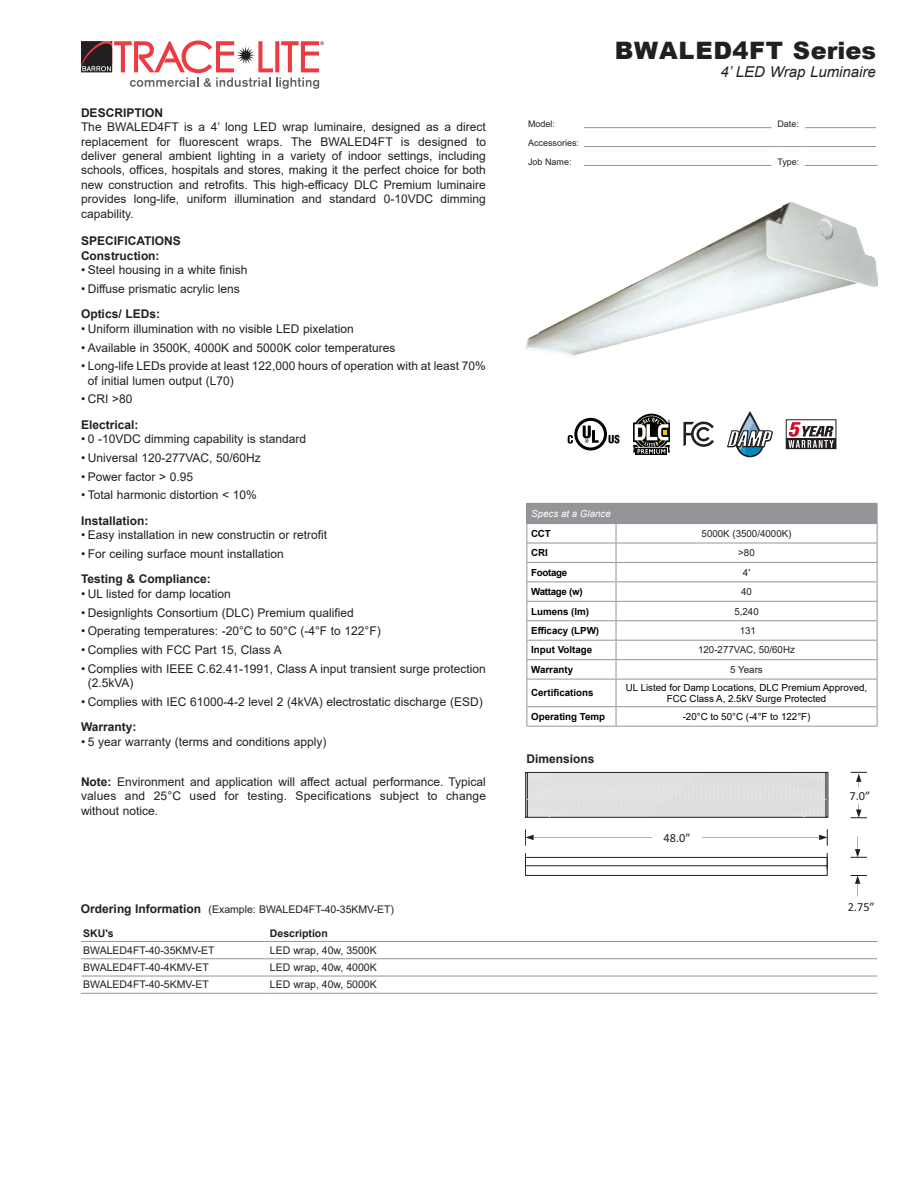
<style>
.page{position:relative;width:918px;height:1188px;background:#fff}
.page>*{position:absolute;margin:0;border:0;box-sizing:border-box;transform-origin:0 0}
.t1{font:900 24px "Arial";letter-spacing:.02em;color:#231f20}
.t2{font:italic 15px "Arial";color:#231f20}
.t3{font:12.3px "Calibri";color:#231f20}
.t4{font:12px/14.4px "Arial";color:#231f20;text-align:justify}
.t5{font:700 12px/14.4px "Arial";color:#231f20}
.t6{font:10.5px "Arial";color:#231f20}
.t7{font:700 10.5px "Arial";color:#231f20}
.t8{font:9.75px/11.7px "Arial";color:#000;text-align:center}
.t9{font:700 9.75px "Arial";color:#000}
.t10{font:9.75px "Arial";color:#231f20}
.t11{font:700 9.75px "Arial";letter-spacing:-.03em;color:#000}
.t12{font:italic 9.75px "Arial";color:#fff}
.t13{font:9px/18.9px "Arial";color:#231f20}
.s1{font-weight:700}
.s2{font-weight:700;font-size:12px}
</style>
<div class="page">
<svg style="left:772px;top:146px;width:32px;height:1px"></svg>
<hr style="left:584px;top:127px;width:187px;height:1px;background:#939598">
<hr style="left:805px;top:127px;width:71px;height:1px;background:#939598">
<hr style="left:584px;top:146px;width:188px;height:1px;background:#939598">
<hr style="left:584px;top:165px;width:187px;height:1px;background:#939598">
<hr style="left:804px;top:146px;width:72px;height:1px;background:#939598">
<hr style="left:805px;top:165px;width:72px;height:1px;background:#939598">
<svg style="left:81px;top:41px;width:243px;height:48px"></svg>
<div style="left:527px;top:503px;width:350px;height:21px;background:#939598"></div>
<hr style="left:526px;top:503px;width:90px;height:1px;background:#939598">
<hr style="left:527px;top:543px;width:89px;height:1px;background:#939598">
<hr style="left:527px;top:562px;width:89px;height:1px;background:#939598">
<hr style="left:527px;top:582px;width:89px;height:1px;background:#939598">
<hr style="left:527px;top:601px;width:89px;height:1px;background:#939598">
<hr style="left:527px;top:620px;width:89px;height:1px;background:#939598">
<hr style="left:527px;top:640px;width:89px;height:1px;background:#939598">
<hr style="left:527px;top:659px;width:89px;height:1px;background:#939598">
<hr style="left:527px;top:679px;width:89px;height:1px;background:#939598">
<hr style="left:616px;top:582px;width:261px;height:1px;background:#939598">
<hr style="left:616px;top:601px;width:261px;height:1px;background:#939598">
<hr style="left:616px;top:620px;width:261px;height:1px;background:#939598">
<hr style="left:616px;top:543px;width:261px;height:1px;background:#939598">
<hr style="left:616px;top:562px;width:261px;height:1px;background:#939598">
<hr style="left:616px;top:640px;width:261px;height:1px;background:#939598">
<hr style="left:616px;top:659px;width:261px;height:1px;background:#939598">
<hr style="left:616px;top:679px;width:261px;height:1px;background:#939598">
<hr style="left:616px;top:706px;width:261px;height:1px;background:#939598">
<svg style="left:877px;top:504px;width:1px;height:222px"></svg>
<hr style="left:616px;top:726px;width:261px;height:1px;background:#939598">
<hr style="left:526px;top:706px;width:90px;height:1px;background:#939598">
<svg style="left:526px;top:504px;width:2px;height:222px"></svg>
<svg style="left:616px;top:524px;width:1px;height:202px"></svg>
<hr style="left:526px;top:726px;width:90px;height:1px;background:#939598">
<svg style="left:568px;top:418px;width:51px;height:33px"></svg>
<div style="left:786px;top:419px;width:50px;height:30px;border:1px solid #231f20"></div>
<svg style="left:788px;top:422px;width:46px;height:26px"></svg>
<svg style="left:728px;top:411px;width:44px;height:46px"></svg>
<div style="left:636px;top:448px;width:31px;height:7px;background:#040503"></div>
<svg style="left:633px;top:414px;width:37px;height:40px"></svg>
<svg style="left:683px;top:422px;width:31px;height:25px"></svg>
<hr style="left:81px;top:941px;width:187px;height:1px;background:#939598">
<hr style="left:81px;top:958px;width:187px;height:1px;background:#939598">
<hr style="left:81px;top:976px;width:187px;height:1px;background:#939598">
<hr style="left:268px;top:941px;width:610px;height:1px;background:#939598">
<hr style="left:268px;top:958px;width:609px;height:1px;background:#939598">
<hr style="left:268px;top:976px;width:609px;height:1px;background:#939598">
<hr style="left:81px;top:993px;width:187px;height:1px;background:#939598">
<hr style="left:268px;top:993px;width:610px;height:1px;background:#939598">
<img style="left:525px;top:202px;width:353px;height:155px">
<svg style="left:525px;top:829px;width:303px;height:17px"></svg>
<div style="left:652px;top:825px;width:50px;height:25px;background:#fff"></div>
<svg style="left:851px;top:772px;width:16px;height:46px"></svg>
<div style="left:851px;top:788px;width:16px;height:16px;background:#fff"></div>
<svg style="left:851px;top:836px;width:16px;height:22px"></svg>
<svg style="left:851px;top:875px;width:16px;height:22px"></svg>
<div style="left:525px;top:772px;width:2px;height:45px;border:1px solid #231f20"></div>
<svg style="left:526px;top:772px;width:301px;height:46px"></svg>
<svg style="left:525px;top:853px;width:303px;height:23px"></svg>
<p class="t5" style="left:81px;top:105px;width:84px">DESCRIPTION</p>
<p class="t4" style="left:81px;top:120px;width:407px">The BWALED4FT is a 4’ long LED wrap luminaire, designed as a direct replacement for fluorescent wraps. The BWALED4FT is designed to deliver general ambient lighting in a variety of indoor settings, including schools, offices, hospitals and stores, making it the perfect choice for both new construction and retrofits. This high-efficacy DLC Premium luminaire provides long-life, uniform illumination and standard 0-10VDC dimming capability.</p>
<p class="t5" style="left:81px;top:234px;width:101px">SPECIFICATIONS<br>Construction:</p>
<p class="t4" style="left:81px;top:263px;width:168px">• Steel housing in a white finish</p>
<p class="t4" style="left:81px;top:281px;width:160px">• Diffuse prismatic acrylic lens</p>
<p class="t5" style="left:81px;top:307px;width:81px">Optics/ LEDs:</p>
<p class="t4" style="left:81px;top:321px;width:274px">• Uniform illumination with no visible LED pixelation</p>
<p class="t4" style="left:81px;top:340px;width:316px">• Available in 3500K, 4000K and 5000K color temperatures</p>
<p class="t4" style="left:88px;top:359px;width:400px;text-indent:-7px">• Long-life LEDs provide at least 122,000 hours of operation with at least 70% of initial lumen output (L70)</p>
<p class="t4" style="left:81px;top:392px;width:53px">• CRI &gt;80</p>
<p class="t5" style="left:81px;top:418px;width:59px">Electrical:</p>
<p class="t4" style="left:81px;top:432px;width:227px">• 0 -10VDC dimming capability is standard</p>
<p class="t4" style="left:81px;top:450px;width:181px">• Universal 120-277VAC, 50/60Hz</p>
<p class="t4" style="left:81px;top:469px;width:114px">• Power factor &gt; 0.95</p>
<p class="t4" style="left:81px;top:488px;width:177px">• Total harmonic distortion &lt; 10%</p>
<p class="t5" style="left:81px;top:514px;width:69px">Installation:</p>
<p class="t4" style="left:81px;top:528px;width:248px">• Easy installation in new constructin or retrofit</p>
<p class="t4" style="left:81px;top:547px;width:204px">• For ceiling surface mount installation</p>
<p class="t5" style="left:81px;top:572px;width:131px">Testing &amp; Compliance:</p>
<p class="t4" style="left:81px;top:586px;width:151px">• UL listed for damp location</p>
<p class="t4" style="left:81px;top:605px;width:274px">• Designlights Consortium (DLC) Premium qualified</p>
<p class="t4" style="left:81px;top:624px;width:301px">• Operating temperatures: -20°C to 50°C (-4°F to 122°F)</p>
<p class="t4" style="left:81px;top:643px;width:202px">• Complies with FCC Part 15, Class A</p>
<p class="t4" style="left:88px;top:661px;width:400px;text-indent:-7px">• Complies with IEEE C.62.41-1991, Class A input transient surge protection (2.5kVA)</p>
<p class="t4" style="left:81px;top:694px;width:403px">• Complies with IEC 61000-4-2 level 2 (4kVA) electrostatic discharge (ESD)</p>
<p class="t5" style="left:81px;top:720px;width:57px">Warranty:</p>
<p class="t4" style="left:81px;top:734px;width:247px">• 5 year warranty (terms and conditions apply)</p>
<p class="t4" style="left:81px;top:775px;width:407px"><span class="s1">Note:</span> Environment and application will affect actual performance. Typical values and 25°C used for testing. Specifications subject to change without notice.</p>
<p class="t6" style="left:81px;top:902px;width:315px"><span class="s2">Ordering Information</span> (Example: BWALED4FT-40-35KMV-ET)</p>
<p class="t7" style="left:83px;top:926px;width:32px">SKU's</p>
<p class="t7" style="left:270px;top:926px;width:59px">Description</p>
<p class="t6" style="left:83px;top:943px;width:133px">BWALED4FT-40-35KMV-ET</p>
<p class="t6" style="left:270px;top:943px;width:108px">LED wrap, 40w, 3500K</p>
<p class="t6" style="left:83px;top:960px;width:127px">BWALED4FT-40-4KMV-ET</p>
<p class="t6" style="left:270px;top:960px;width:108px">LED wrap, 40w, 4000K</p>
<p class="t6" style="left:83px;top:978px;width:127px">BWALED4FT-40-5KMV-ET</p>
<p class="t6" style="left:270px;top:978px;width:108px">LED wrap, 40w, 5000K</p>
<h1 class="t1" style="left:615px;top:33px;width:263px">BWALED4FT Series</h1>
<p class="t2" style="left:721px;top:62px;width:157px">4’ LED Wrap Luminaire</p>
<p class="t13" style="left:528px;top:114px;width:29px">Model:</p>
<p class="t13" style="left:777px;top:114px;width:23px">Date:</p>
<p class="t13" style="left:528px;top:133px;width:53px">Accessories:<br>Job Name:</p>
<p class="t13" style="left:777px;top:152px;width:24px">Type:</p>
<p class="t12" style="left:531px;top:507px;width:81px">Specs at a Glance</p>
<p class="t9" style="left:531px;top:527px;width:21px">CCT</p>
<p class="t10" style="left:702px;top:527px;width:91px">5000K (3500/4000K)</p>
<p class="t9" style="left:531px;top:546px;width:18px">CRI</p>
<p class="t10" style="left:738px;top:546px;width:18px">&gt;80</p>
<p class="t11" style="left:531px;top:565px;width:38px">Footage</p>
<p class="t10" style="left:743px;top:566px;width:9px">4'</p>
<p class="t11" style="left:531px;top:585px;width:53px">Wattage (w)</p>
<p class="t10" style="left:741px;top:585px;width:12px">40</p>
<p class="t9" style="left:531px;top:604px;width:59px">Lumens (lm)</p>
<p class="t10" style="left:734px;top:604px;width:26px">5,240</p>
<p class="t9" style="left:531px;top:624px;width:69px">Efficacy (LPW)</p>
<p class="t10" style="left:740px;top:624px;width:18px">131</p>
<p class="t9" style="left:531px;top:643px;width:63px">Input Voltage</p>
<p class="t10" style="left:698px;top:643px;width:98px">120-277VAC, 50/60Hz</p>
<p class="t9" style="left:531px;top:663px;width:43px">Warranty</p>
<p class="t10" style="left:730px;top:663px;width:34px">5 Years</p>
<p class="t9" style="left:531px;top:686px;width:64px">Certifications</p>
<p class="t8" style="left:626px;top:681px;width:243px">UL Listed for Damp Locations, DLC Premium Approved,<br>FCC Class A, 2.5kV Surge Protected</p>
<p class="t9" style="left:531px;top:710px;width:76px">Operating Temp</p>
<p class="t8" style="left:683px;top:711px;width:129px">-20°C to 50°C (-4°F to 122°F)</p>
<p class="t5" style="left:526px;top:751px;width:70px">Dimensions</p>
<p class="t3" style="left:664px;top:829px;width:28px">48.0”</p>
<p class="t3" style="left:850px;top:787px;width:22px">7.0”</p>
<p class="t3" style="left:848px;top:898px;width:28px">2.75”</p>
</div>
